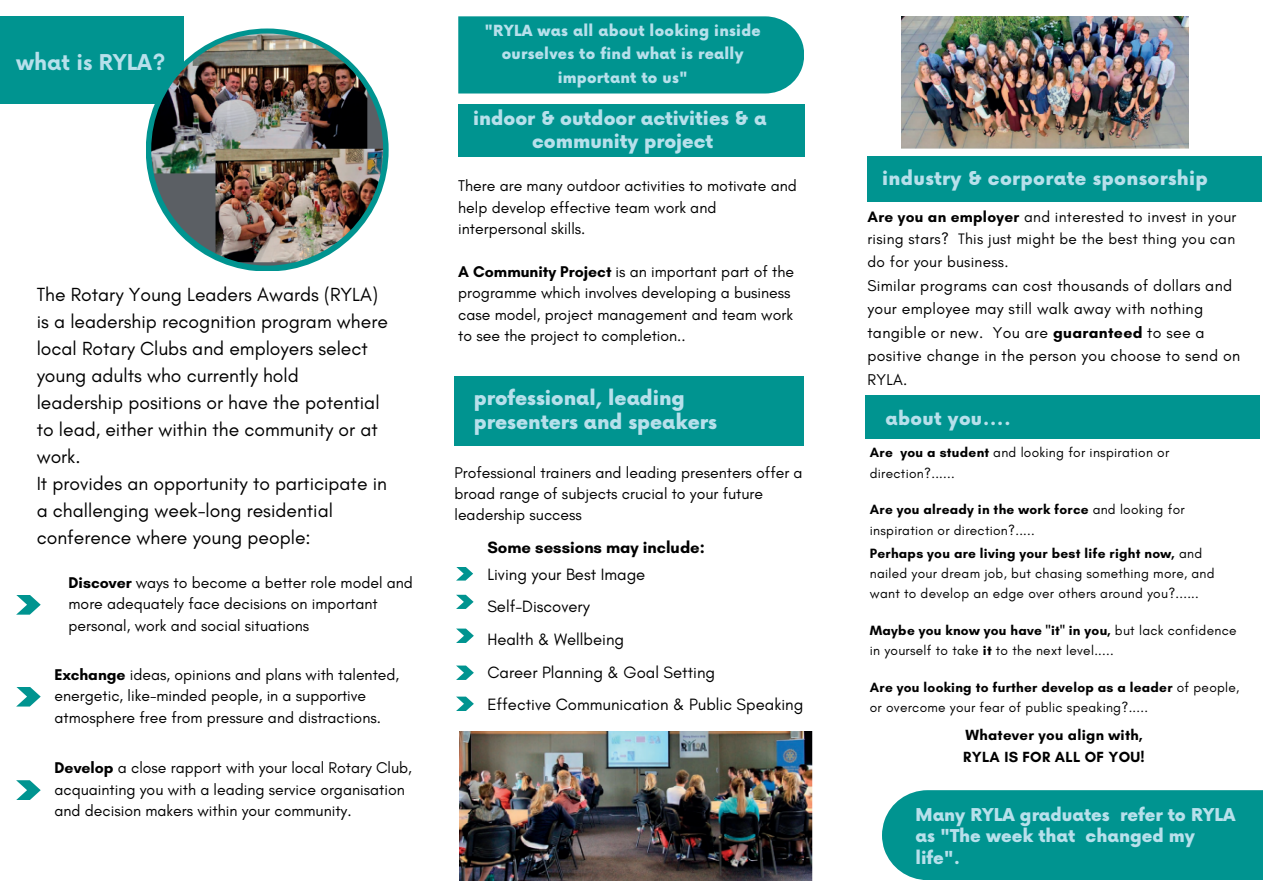
<style>
.page{position:relative;width:1263px;height:894px;background:#fff}
.page>*{position:absolute;margin:0;border:0;box-sizing:border-box;transform-origin:0 0}
.t1{font:700 21.15px "Now";color:#b7e0eb}
.t2{font:900 19.65px/23.9px "Now";color:#b7e0eb}
.t3{font:19.35px/27px "Glacial Indifference";color:#000}
.t4{font:900 18.75px "Now";color:#b7e0eb}
.t5{font:900 18.75px "Now";letter-spacing:.02em;color:#b7e0eb}
.t6{font:900 18.3px "Now";letter-spacing:.02em;color:#b7e0eb}
.t7{font:900 17.25px/21.3px "Now";color:#b7e0eb}
.t8{font:16.65px "Glacial Indifference";color:#000}
.t9{font:700 16.65px "Glacial Indifference";color:#000}
.t10{font:15.9px/21.3px "Glacial Indifference";color:#000}
.t11{font:15.9px/23.5px "Glacial Indifference";letter-spacing:.02em;color:#000}
.t12{font:15.45px/22.5px "Glacial Indifference";letter-spacing:.02em;color:#000;text-align:justify}
.t13{font:900 15px/23.5px "Now";letter-spacing:.02em;color:#b7e0eb;text-align:center}
.t14{font:700 15px "Glacial Indifference";letter-spacing:.02em;color:#000}
.t15{font:13.65px/20.2px "Glacial Indifference";letter-spacing:.02em;color:#000}
.s1{font-weight:700}
</style>
<div class="page">
<div style="left:0;top:16px;width:183px;height:88px;background:#009490"></div>
<div style="left:458px;top:16px;width:346px;height:77px;background:#009490"></div>
<div style="left:882px;top:790px;width:381px;height:89px;background:#009490"></div>
<svg style="left:146px;top:28px;width:242px;height:243px"></svg>
<svg style="left:16px;top:595px;width:25px;height:19px"></svg>
<svg style="left:16px;top:687px;width:25px;height:19px"></svg>
<svg style="left:16px;top:780px;width:25px;height:19px"></svg>
<div style="left:455px;top:376px;width:349px;height:70px;background:#009490"></div>
<svg style="left:456px;top:567px;width:17px;height:13px"></svg>
<svg style="left:456px;top:594px;width:18px;height:14px"></svg>
<svg style="left:456px;top:628px;width:18px;height:14px"></svg>
<svg style="left:456px;top:665px;width:18px;height:14px"></svg>
<svg style="left:456px;top:696px;width:18px;height:14px"></svg>
<div style="left:458px;top:104px;width:347px;height:53px;background:#009490"></div>
<div style="left:867px;top:157px;width:395px;height:45px;background:#009490"></div>
<img style="left:151px;top:33px;width:232px;height:232px;border-radius:50%">
<img style="left:459px;top:731px;width:354px;height:148px">
<img style="left:902px;top:16px;width:286px;height:133px">
<div style="left:865px;top:395px;width:395px;height:44px;background:#009490"></div>
<p class="t1" style="left:16px;top:51px;width:151px">what is RYLA?</p>
<p class="t13" style="left:484px;top:19px;width:278px">"RYLA was all about looking inside ourselves to find what is really important to us"</p>
<p class="t4" style="left:473px;top:108px;width:295px">indoor &amp; outdoor activities &amp; a</p>
<p class="t4" style="left:532px;top:131px;width:183px">community project</p>
<p class="t10" style="left:458px;top:175px;width:340px">There are many outdoor activities to motivate and help develop effective team work and interpersonal skills.</p>
<p class="t10" style="left:458px;top:261px;width:337px"><span class="s1">A Community Project</span> is an important part of the programme which involves developing a business case model, project management and team work to see the project to completion..</p>
<p class="t3" style="left:37px;top:280px;width:353px">The Rotary Young Leaders Awards (RYLA) is a leadership recognition program where local Rotary Clubs and employers select young adults who currently hold leadership positions or have the potential to lead, either within the community or at work.</p>
<p class="t3" style="left:37px;top:469px;width:352px">It provides an opportunity to participate in a challenging week-long residential conference where young people:</p>
<p class="t10" style="left:454px;top:461px;width:350px">Professional trainers and leading presenters offer a broad range of subjects crucial to your future leadership success</p>
<p class="t2" style="left:474px;top:387px;width:245px">professional, leading presenters and speakers</p>
<p class="t9" style="left:487px;top:536px;width:219px">Some sessions may include:</p>
<p class="t8" style="left:487px;top:563px;width:160px">Living your Best Image</p>
<p class="t8" style="left:487px;top:596px;width:104px">Self-Discovery</p>
<p class="t8" style="left:487px;top:629px;width:138px">Health &amp; Wellbeing</p>
<p class="t8" style="left:487px;top:661px;width:229px">Career Planning &amp; Goal Setting</p>
<p class="t8" style="left:487px;top:694px;width:317px">Effective Communication &amp; Public Speaking</p>
<p class="t10" style="left:69px;top:571px;width:346px"><span class="s1">Discover</span> ways to become a better role model and more adequately face decisions on important personal, work and social situations</p>
<p class="t10" style="left:55px;top:663px;width:346px"><span class="s1">Exchange</span> ideas, opinions and plans with talented, energetic, like-minded people, in a supportive atmosphere free from pressure and distractions.</p>
<p class="t10" style="left:55px;top:756px;width:359px"><span class="s1">Develop</span> a close rapport with your local Rotary Club, acquainting you with a leading service organisation and decision makers within your community.</p>
<p class="t5" style="left:882px;top:167px;width:327px">industry &amp; corporate sponsorship</p>
<p class="t12" style="left:867px;top:205px;width:370px"><span class="s1">Are you an employer</span> and interested to invest in your rising stars? This just might be the best thing you can do for your business.</p>
<p class="t11" style="left:867px;top:273px;width:374px">Similar programs can cost thousands of dollars and your employee may still walk away with nothing tangible or new. You are <span class="s1">guaranteed</span> to see a positive change in the person you choose to send on RYLA.</p>
<p class="t6" style="left:886px;top:408px;width:127px">about you....</p>
<p class="t15" style="left:870px;top:442px;width:301px"><span class="s1">Are you a student</span> and looking for inspiration or direction?......</p>
<p class="t15" style="left:870px;top:499px;width:316px"><span class="s1">Are you already in the work force</span> and looking for inspiration or direction?.....</p>
<p class="t15" style="left:870px;top:542px;width:346px"><span class="s1">Perhaps you are living your best life right now,</span> and nailed your dream job, but chasing something more, and want to develop an edge over others around you?......</p>
<p class="t15" style="left:870px;top:619px;width:368px"><span class="s1">Maybe you know you have "it" in you,</span> but lack confidence in yourself to take <span class="s1">it</span> to the next level.....</p>
<p class="t15" style="left:870px;top:676px;width:371px"><span class="s1">Are you looking to further develop as a leader</span> of people, or overcome your fear of public speaking?.....</p>
<p class="t14" style="left:965px;top:725px;width:179px">Whatever you align with,</p>
<p class="t14" style="left:963px;top:747px;width:183px">RYLA IS FOR ALL OF YOU!</p>
<p class="t7" style="left:915px;top:804px;width:321px">Many RYLA graduates refer to RYLA as "The week that changed my life".</p>
</div>
